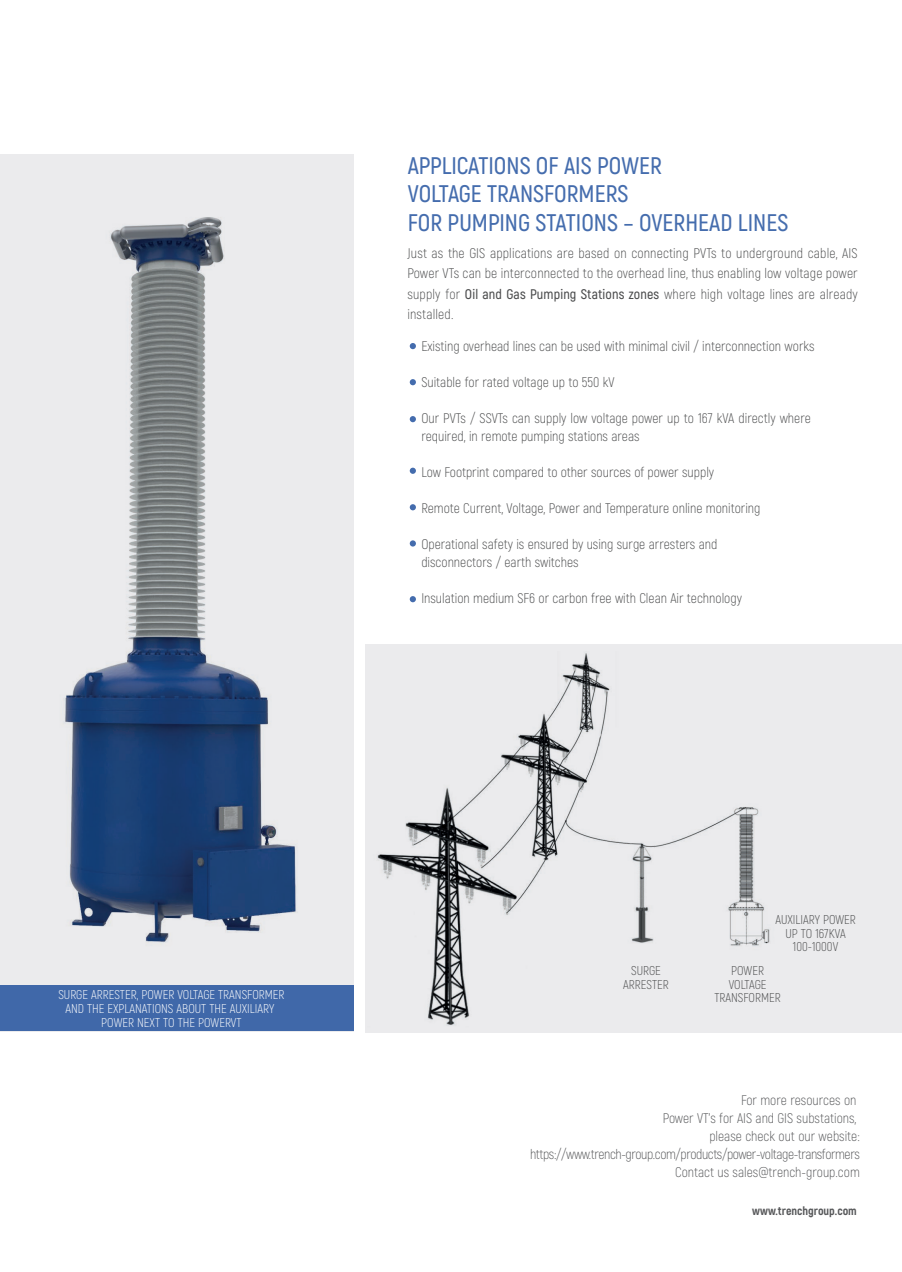
<style>
.page{position:relative;width:902px;height:1272px;background:#fff}
.page>*{position:absolute;margin:0;border:0;box-sizing:border-box;transform-origin:0 0}
.t1{font:600 24px/28.8px "Akrobat";color:rgb(22 72 153/.8)}
.t2{font:300 13.95px/20.2px "Akrobat";color:#4b4c4d}
.t3{font:300 13.95px/18px "Akrobat";color:#57585a;text-align:right}
.t4{font:300 12.75px/14px "Akrobat";color:#fff;text-align:center}
.t5{font:300 12.75px/13.5px "Akrobat";color:#4b4c4d;text-align:center}
.t6{font:800 12px "Akrobat";color:#57585a}
.s1{font-weight:600}
</style>
<div class="page">
<svg style="left:409px;top:343px;width:7px;height:6px"></svg>
<svg style="left:409px;top:379px;width:7px;height:6px"></svg>
<svg style="left:409px;top:416px;width:7px;height:6px"></svg>
<svg style="left:409px;top:467px;width:7px;height:7px"></svg>
<svg style="left:409px;top:504px;width:7px;height:6px"></svg>
<div style="left:409px;top:540px;width:7px;height:6px;background:#446cad;border-radius:50%"></div>
<svg style="left:409px;top:596px;width:7px;height:6px"></svg>
<div style="left:365px;top:644px;width:536px;height:388px;background:#e6e7e9"></div>
<img style="left:377px;top:653px;width:393px;height:372px">
<div style="left:0;top:154px;width:353px;height:878px;background:#e6e7e9"></div>
<img style="left:65px;top:217px;width:231px;height:725px">
<div style="left:0;top:985px;width:353px;height:46px;background:#4068a9"></div>
<h1 class="t1" style="left:407px;top:151px;width:382px">APPLICATIONS OF AIS POWER<br>VOLTAGE TRANSFORMERS<br>FOR PUMPING STATIONS – OVERHEAD LINES</h1>
<p class="t2" style="left:407px;top:243px;width:452px;text-align:justify">Just as the GIS applications are based on connecting PVTs to underground cable, AIS Power VTs can be interconnected to the overhead line, thus enabling low voltage power supply for <span class="s1">Oil and Gas Pumping Stations zones</span> where high voltage lines are already installed.</p>
<p class="t2" style="left:421px;top:336px;width:395px">Existing overhead lines can be used with minimal civil / interconnection works</p>
<p class="t2" style="left:421px;top:372px;width:195px">Suitable for rated voltage up to 550 kV</p>
<p class="t2" style="left:421px;top:409px;width:391px;line-height:18px">Our PVTs / SSVTs can supply low voltage power up to 167 kVA directly where required, in remote pumping stations areas</p>
<p class="t2" style="left:421px;top:462px;width:294px">Low Footprint compared to other sources of power supply</p>
<p class="t2" style="left:421px;top:498px;width:340px">Remote Current, Voltage, Power and Temperature online monitoring</p>
<p class="t2" style="left:421px;top:535px;width:297px;line-height:18px">Operational safety is ensured by using surge arresters and disconnectors / earth switches</p>
<p class="t2" style="left:421px;top:588px;width:322px">Insulation medium SF6 or carbon free with Clean Air technology</p>
<p class="t4" style="left:58px;top:987px;width:227px">SURGE ARRESTER, POWER VOLTAGE TRANSFORMER<br>AND THE EXPLANATIONS ABOUT THE AUXILIARY<br>POWER NEXT TO THE POWERVT</p>
<p class="t5" style="left:775px;top:912px;width:82px">AUXILIARY POWER<br>UP TO 167KVA<br>100-1000V</p>
<p class="t5" style="left:623px;top:963px;width:47px">SURGE<br>ARRESTER</p>
<p class="t5" style="left:714px;top:963px;width:68px">POWER<br>VOLTAGE<br>TRANSFORMER</p>
<p class="t3" style="left:530px;top:1091px;width:331px">For more resources on<br>Power VT’s for AIS and GIS substations,<br>please check out our website: https://www.trench-group.com/products/power-voltage-transformers Contact us sales@trench-group.com</p>
<p class="t6" style="left:752px;top:1203px;width:106px">www.trenchgroup.com</p>
</div>
